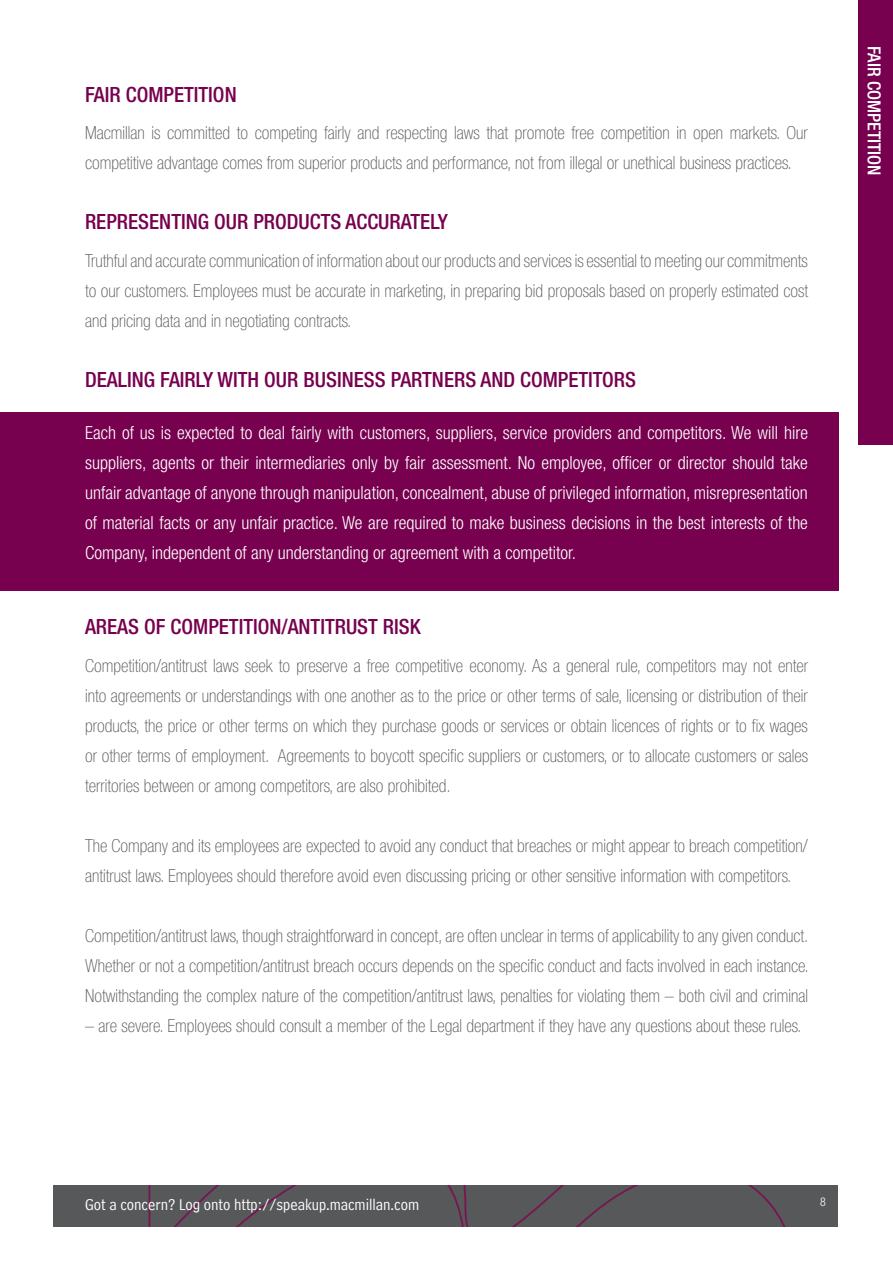
<style>
.page{position:relative;width:893px;height:1263px;background:#fff}
.page>*{position:absolute;margin:0;border:0;box-sizing:border-box;transform-origin:0 0}
.BULLET{font:500 condensed 21px "Helvetica Neue";color:#77004f}
.Heading_8{font:500 condensed 21px "Helvetica Neue";color:#77004f}
.BULLET-2{font:100 condensed 18px/30px "Helvetica Neue";color:#57585a;text-align:justify}
.BULLET-3{font:300 condensed 18px/30px "Helvetica Neue";color:#fff;text-align:justify}
.Body_Text_Indent_2{font:100 condensed 18px/30px "Helvetica Neue";color:#57585a}
.t1{font:500 condensed 18px "Helvetica Neue";color:#fff}
.t2{font:16.5px "Bell Centennial Address";color:#fff}
.t3{font:300 condensed 12px "Helvetica Neue";color:#fff}
</style>
<div class="page">
<div style="left:0;top:412px;width:838px;height:179px;background:#77004f"></div>
<div style="left:53px;top:1186px;width:785px;height:41px;background:#57585a"></div>
<svg style="left:148px;top:1186px;width:638px;height:41px"></svg>
<div style="left:858px;top:0;width:35px;height:444px;background:#77004f"></div>
<p class="Heading_8" style="left:85px;top:82px;width:153px">FAIR COMPETITION</p>
<p class="Body_Text_Indent_2" style="left:85px;top:118px;width:724px">Macmillan is committed to competing fairly and respecting laws that promote free competition in open markets. Our competitive advantage comes from superior products and performance, not from illegal or unethical business practices.</p>
<p class="BULLET" style="left:85px;top:209px;width:364px">REPRESENTING OUR PRODUCTS ACCURATELY</p>
<p class="BULLET-2" style="left:85px;top:245px;width:724px">Truthful and accurate communication of information about our products and services is essential to meeting our commitments to our customers. Employees must be accurate in marketing, in preparing bid proposals based on properly estimated cost and pricing data and in negotiating contracts.</p>
<p class="BULLET" style="left:85px;top:367px;width:552px">DEALING FAIRLY WITH OUR BUSINESS PARTNERS AND COMPETITORS</p>
<p class="BULLET-3" style="left:85px;top:417px;width:724px">Each of us is expected to deal fairly with customers, suppliers, service providers and competitors. We will hire suppliers, agents or their intermediaries only by fair assessment. No employee, officer or director should take unfair advantage of anyone through manipulation, concealment, abuse of privileged information, misrepresentation of material facts or any unfair practice. We are required to make business decisions in the best interests of the Company, independent of any understanding or agreement with a competitor.</p>
<p class="BULLET" style="left:85px;top:614px;width:337px">AREAS OF COMPETITION/ANTITRUST RISK</p>
<p class="BULLET-2" style="left:85px;top:650px;width:724px">Competition/antitrust laws seek to preserve a free competitive economy. As a general rule, competitors may not enter into agreements or understandings with one another as to the price or other terms of sale, licensing or distribution of their products, the price or other terms on which they purchase goods or services or obtain licences of rights or to fix wages or other terms of employment. Agreements to boycott specific suppliers or customers, or to allocate customers or sales territories between or among competitors, are also prohibited.</p>
<p class="BULLET-2" style="left:85px;top:830px;width:724px">The Company and its employees are expected to avoid any conduct that breaches or might appear to breach competition/ antitrust laws. Employees should therefore avoid even discussing pricing or other sensitive information with competitors.</p>
<p class="BULLET-2" style="left:85px;top:920px;width:725px">Competition/antitrust laws, though straightforward in concept, are often unclear in terms of applicability to any given conduct.<br>Whether or not a competition/antitrust breach occurs depends on the specific conduct and facts involved in each instance.<br>Notwithstanding the complex nature of the competition/antitrust laws, penalties for violating them – both civil and criminal</p>
<p class="BULLET-2" style="left:85px;top:1010px;width:718px">– are severe. Employees should consult a member of the Legal department if they have any questions about these rules.</p>
<p class="t1" style="left:885px;top:46px;width:131px;rotate:90deg">FAIR COMPETITION</p>
<p class="t2" style="left:85px;top:1195px;width:335px">Got a concern? Log onto http://speakup.macmillan.com</p>
<p class="t3" style="left:820px;top:1195px;width:7px">8</p>
</div>
